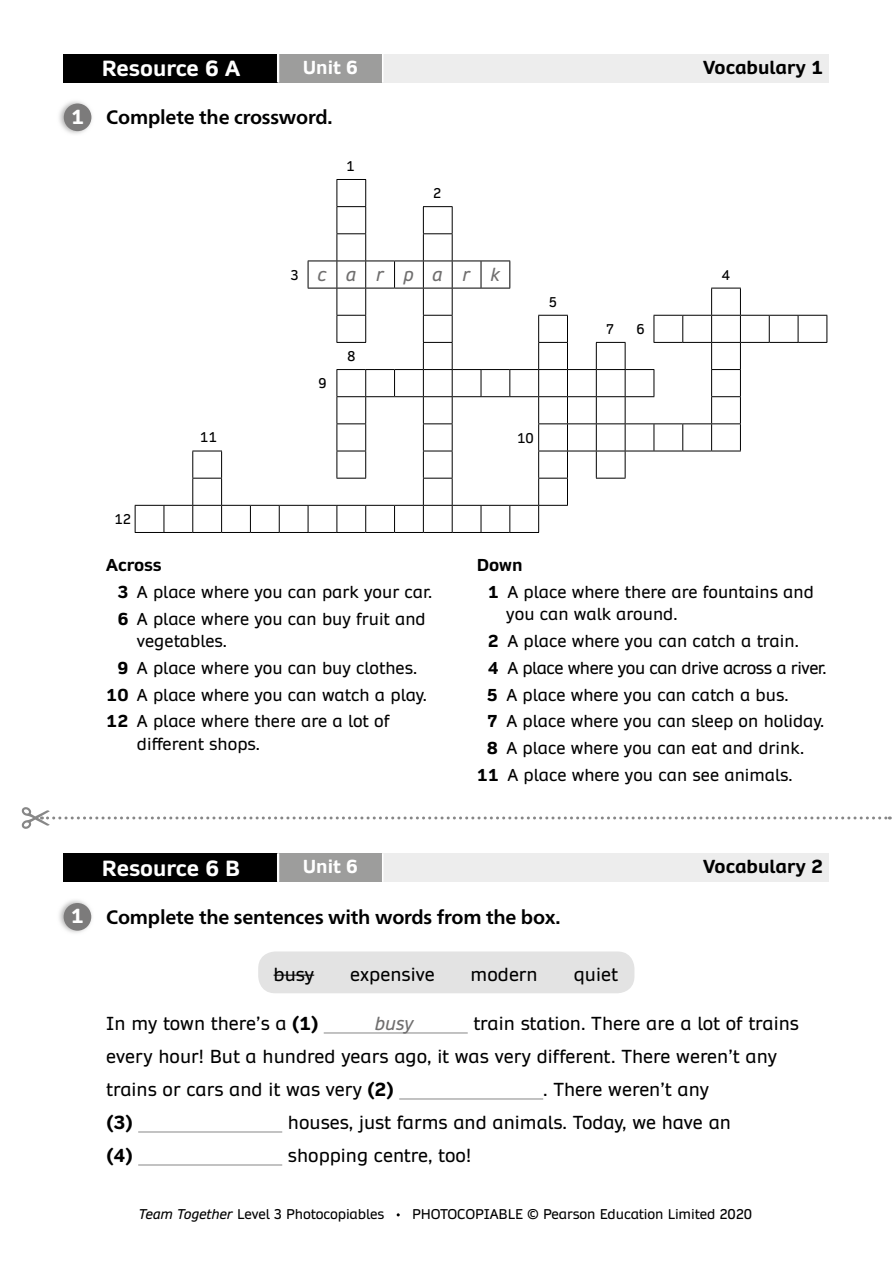
<style>
.page{position:relative;width:893px;height:1263px;background:#fff}
.page>*{position:absolute;margin:0;border:0;box-sizing:border-box;transform-origin:0 0}
.t1{font:700 21px "Daytona Pro Primary";color:#fff}
.t2{font:700 19.5px "Frutiger Neue LTW1 G";letter-spacing:-.01em;color:#000}
.t3{font:18px/33px "Daytona Pro Primary";color:#000}
.t4{font:700 18px "Daytona Pro Primary";color:#000}
.t5{font:700 18px "Daytona Pro Primary";color:#fff}
.t6{font:italic 18px "Daytona Pro Primary";letter-spacing:1.1em;color:#706f6f}
.t7{font:italic 18px "Daytona Pro Primary";letter-spacing:1.05em;color:#706f6f}
.t8{font:16.5px/26.7px "Daytona Pro Primary";color:#000}
.t9{font:16.5px "Daytona Pro Primary";letter-spacing:-.03em;color:#000}
.t10{font:13.5px "Daytona Pro Primary";letter-spacing:-.01em;color:#000}
.s1{font-family:"Daytona Pro Primary";color:#fff}
.s2{font-style:normal;font-size:13.5px;color:#000}
.s3{font-weight:700}
.s4{font-style:italic}
</style>
<div class="page">
<svg style="left:22px;top:807px;width:868px;height:22px"></svg>
<div style="left:64px;top:853px;width:214px;height:29px;background:#000"></div>
<div style="left:278px;top:853px;width:105px;height:29px;background:#9d9d9c"></div>
<div style="left:383px;top:853px;width:446px;height:29px;background:#ededed"></div>
<svg style="left:382px;top:853px;width:1px;height:29px"></svg>
<svg style="left:277px;top:853px;width:2px;height:29px"></svg>
<div style="left:64px;top:54px;width:214px;height:28px;background:#000"></div>
<div style="left:278px;top:54px;width:105px;height:28px;background:#9d9d9c"></div>
<div style="left:383px;top:54px;width:446px;height:28px;background:#ededed"></div>
<svg style="left:382px;top:54px;width:1px;height:28px"></svg>
<svg style="left:277px;top:54px;width:2px;height:28px"></svg>
<hr style="left:336px;top:179px;width:30px;height:1px;background:#000">
<svg style="left:135px;top:180px;width:692px;height:353px"></svg>
<img style="left:59px;top:101px;width:33px;height:33px">
<div style="left:64px;top:103px;width:27px;height:28px;background:#7c7b7b;border-radius:50%"></div>
<img style="left:59px;top:900px;width:33px;height:33px">
<div style="left:64px;top:903px;width:27px;height:28px;background:#7c7b7b;border-radius:50%"></div>
<hr style="left:324px;top:1032px;width:144px;height:1px;background:#878787">
<hr style="left:399px;top:1098px;width:144px;height:1px;background:#878787">
<hr style="left:138px;top:1131px;width:144px;height:1px;background:#878787">
<hr style="left:138px;top:1164px;width:144px;height:1px;background:#878787">
<div style="left:258px;top:951px;width:376px;height:42px;background:#e3e3e3;border-radius:17px"></div>
<hr style="left:274px;top:975px;width:40px;height:1px;background:#000">
<p class="t1" style="left:102px;top:55px;width:140px">Resource 6 A</p>
<p class="t5" style="left:303px;top:55px;width:57px">Unit 6</p>
<p class="t4" style="left:703px;top:55px;width:122px">Vocabulary 1</p>
<p class="t2" style="left:71px;top:103px;width:263px"><span class="s1">1</span> Complete the crossword.</p>
<p class="t10" style="left:347px;top:157px;width:10px">1</p>
<p class="t10" style="left:434px;top:184px;width:10px">2</p>
<p class="t6" style="left:291px;top:263px;width:211px"><span class="s2">3</span> carpark</p>
<p class="t10" style="left:722px;top:266px;width:10px">4</p>
<p class="t10" style="left:549px;top:293px;width:10px">5</p>
<p class="t10" style="left:607px;top:320px;width:10px">7</p>
<p class="t10" style="left:636px;top:320px;width:10px">6</p>
<p class="t10" style="left:347px;top:347px;width:10px">8</p>
<p class="t10" style="left:318px;top:374px;width:10px">9</p>
<p class="t10" style="left:201px;top:429px;width:19px">11</p>
<p class="t10" style="left:517px;top:429px;width:18px">10</p>
<p class="t10" style="left:114px;top:510px;width:18px">12</p>
<p class="t8" style="left:117px;top:551px;width:316px;text-indent:-11px"><span class="s3">Across<br>3</span> A place where you can park your car.<br><span class="s3">6</span> A place where you can buy fruit and</p>
<p class="t8" style="left:137px;top:627px;width:92px">vegetables.</p>
<p class="t8" style="left:117px;top:654px;width:301px"><span class="s3">9</span> A place where you can buy clothes.</p>
<p class="t8" style="left:106px;top:681px;width:322px"><span class="s3">10</span> A place where you can watch a play.</p>
<p class="t8" style="left:106px;top:708px;width:285px"><span class="s3">12</span> A place where there are a lot of</p>
<p class="t8" style="left:137px;top:730px;width:125px">different shops.</p>
<p class="t8" style="left:488px;top:551px;width:328px;text-indent:-11px"><span class="s3">Down<br>1</span> A place where there are fountains and</p>
<p class="t8" style="left:506px;top:601px;width:173px">you can walk around.</p>
<p class="t8" style="left:488px;top:627px;width:312px"><span class="s3">2</span> A place where you can catch a train.</p>
<p class="t9" style="left:488px;top:657px;width:340px"><span class="s3">4</span> A place where you can drive across a river.</p>
<p class="t8" style="left:487px;top:681px;width:303px"><span class="s3">5</span> A place where you can catch a bus.</p>
<p class="t8" style="left:487px;top:708px;width:339px"><span class="s3">7</span> A place where you can sleep on holiday.</p>
<p class="t8" style="left:487px;top:734px;width:319px"><span class="s3">8</span> A place where you can eat and drink.</p>
<p class="t8" style="left:477px;top:761px;width:317px"><span class="s3">11</span> A place where you can see animals.</p>
<p class="t1" style="left:102px;top:854px;width:140px">Resource 6 B</p>
<p class="t5" style="left:303px;top:855px;width:57px">Unit 6</p>
<p class="t4" style="left:703px;top:855px;width:122px">Vocabulary 2</p>
<p class="t2" style="left:71px;top:903px;width:491px"><span class="s1">1</span> Complete the sentences with words from the box.</p>
<p class="t3" style="left:274px;top:958px;width:42px">busy</p>
<p class="t3" style="left:350px;top:958px;width:86px">expensive</p>
<p class="t3" style="left:471px;top:958px;width:69px">modern</p>
<p class="t3" style="left:574px;top:958px;width:46px">quiet</p>
<p class="t7" style="left:375px;top:1012px;width:40px">busy</p>
<p class="t3" style="left:106px;top:1007px;width:214px">In my town there’s a <span class="s3">(1)</span></p>
<p class="t3" style="left:106px;top:1007px;width:694px;text-indent:367px">train station. There are a lot of trains every hour! But a hundred years ago, it was very different. There weren’t any trains or cars and it was very <span class="s3">(2)</span></p>
<p class="t3" style="left:543px;top:1073px;width:167px">. There weren’t any</p>
<p class="t4" style="left:106px;top:1110px;width:28px">(3)</p>
<p class="t3" style="left:288px;top:1106px;width:445px">houses, just farms and animals. Today, we have an</p>
<p class="t4" style="left:106px;top:1143px;width:28px">(4)</p>
<p class="t3" style="left:288px;top:1139px;width:185px">shopping centre, too!</p>
<p class="t10" style="left:139px;top:1205px;width:247px"><span class="s4">Team Together</span> Level 3 Photocopiables</p>
<p class="t10" style="left:412px;top:1205px;width:342px">PHOTOCOPIABLE © Pearson Education Limited 2020</p>
</div>
